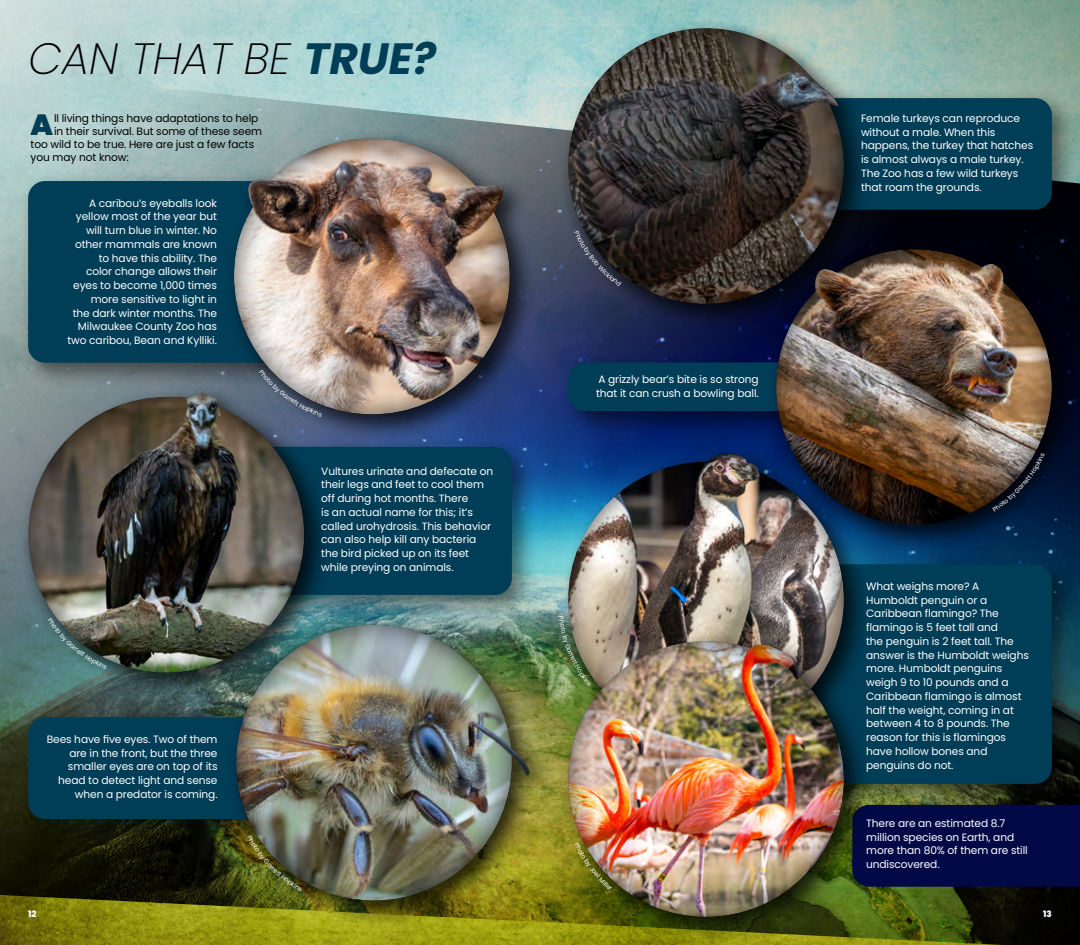
<style>
.page{position:relative;width:1080px;height:945px;background:#fff}
.page>*{position:absolute;margin:0;border:0;box-sizing:border-box;transform-origin:0 0}
.t1{font:italic 200 43.75px "Poppins";color:#000}
.t2{font:900 29.12px "Poppins";color:#003d57}
.t3{font:10.62px/13.8px "Poppins";letter-spacing:-.01em;color:#fff}
.t4{font:10.62px "Poppins";letter-spacing:-.01em;color:#000}
.t5{font:800 8.75px "Poppins";color:#fff}
.s1{font-weight:700;color:#003d57}
</style>
<div class="page">
<img style="left:0;top:0;width:1080px;height:71px">
<img style="left:0;top:71px;width:1080px;height:874px">
<div style="left:18px;top:171px;width:314px;height:219px;background:#000;opacity:.5"></div>
<div style="left:28px;top:181px;width:196px;height:182px;background:#003d57"></div>
<div style="left:225px;top:129px;width:312px;height:313px;background:#000;opacity:.75"></div>
<div style="left:224px;top:129px;width:297px;height:285px;background:#000;opacity:.75"></div>
<div style="left:202px;top:437px;width:337px;height:185px;background:#000;opacity:.5"></div>
<div style="left:331px;top:447px;width:181px;height:148px;background:#003d57"></div>
<div style="left:19px;top:384px;width:312px;height:316px;background:#000;opacity:.75"></div>
<div style="left:18px;top:383px;width:298px;height:290px;background:#000;opacity:.75"></div>
<div style="left:18px;top:707px;width:314px;height:139px;background:#000;opacity:.5"></div>
<div style="left:28px;top:717px;width:197px;height:102px;background:#003d57"></div>
<div style="left:227px;top:615px;width:329px;height:313px;background:#000;opacity:.75"></div>
<div style="left:225px;top:616px;width:316px;height:285px;background:#000;opacity:.75"></div>
<div style="left:805px;top:88px;width:274px;height:149px;background:#000;opacity:.5"></div>
<div style="left:871px;top:98px;width:181px;height:112px;background:#003d57"></div>
<div style="left:558px;top:352px;width:314px;height:87px;background:#000;opacity:.5"></div>
<div style="left:568px;top:362px;width:198px;height:49px;background:#003d57"></div>
<div style="left:768px;top:554px;width:311px;height:257px;background:#000;opacity:.5"></div>
<div style="left:871px;top:564px;width:181px;height:220px;background:#003d57"></div>
<div style="left:871px;top:805px;width:209px;height:82px;background:#030947"></div>
<div style="left:559px;top:18px;width:312px;height:313px;background:#000;opacity:.75"></div>
<div style="left:558px;top:19px;width:297px;height:285px;background:#000;opacity:.75"></div>
<div style="left:767px;top:239px;width:312px;height:314px;background:#000;opacity:.75"></div>
<div style="left:766px;top:240px;width:297px;height:285px;background:#000;opacity:.75"></div>
<div style="left:559px;top:444px;width:312px;height:320px;background:#000;opacity:.75"></div>
<div style="left:558px;top:444px;width:297px;height:294px;background:#000;opacity:.75"></div>
<div style="left:559px;top:631px;width:312px;height:313px;background:#000;opacity:.75"></div>
<div style="left:558px;top:632px;width:297px;height:285px;background:#000;opacity:.75"></div>
<svg style="left:259px;top:370px;width:63px;height:47px"></svg>
<svg style="left:48px;top:618px;width:59px;height:51px"></svg>
<svg style="left:247px;top:835px;width:55px;height:56px"></svg>
<svg style="left:559px;top:616px;width:32px;height:70px"></svg>
<svg style="left:992px;top:453px;width:53px;height:58px"></svg>
<svg style="left:575px;top:842px;width:38px;height:49px"></svg>
<svg style="left:574px;top:231px;width:48px;height:55px"></svg>
<h1 class="t1" style="left:28px;top:33px;width:409px">CAN THAT BE <span class="s1">TRUE?</span></h1>
<h2 class="t2" style="left:31px;top:108px;width:24px">A</h2>
<p class="t4" style="left:54px;top:112px;width:206px">ll living things have adaptations to help</p>
<p class="t4" style="left:54px;top:125px;width:210px">in their survival. But some of these seem</p>
<p class="t4" style="left:31px;top:138px;width:225px">too wild to be true. Here are just a few facts</p>
<p class="t4" style="left:31px;top:151px;width:100px">you may not know:</p>
<p class="t3" style="left:67px;top:196px;width:151px;text-align:right">A caribou’s eyeballs look yellow most of the year but will turn blue in winter. No other mammals are known to have this ability. The<br>color change allows their eyes to become 1,000 times more sensitive to light in<br>the dark winter months. The<br>Milwaukee County Zoo has two caribou, Bean and Kylliki.</p>
<p class="t3" style="left:321px;top:464px;width:173px">Vultures urinate and defecate on their legs and feet to cool them off during hot months. There<br>is an actual name for this; it’s called urohydrosis. This behavior can also help kill any bacteria the bird picked up on its feet while preying on animals.</p>
<p class="t3" style="left:47px;top:732px;width:172px;text-align:right">Bees have five eyes. Two of them are in the front, but the three smaller eyes are on top of its head to detect light and sense when a predator is coming.</p>
<p class="t3" style="left:596px;top:373px;width:164px">A grizzly bear’s bite is so strong that it can crush a bowling ball.</p>
<p class="t3" style="left:861px;top:111px;width:174px">Female turkeys can reproduce without a male. When this happens, the turkey that hatches is almost always a male turkey.<br>The Zoo has a few wild turkeys that roam the grounds.</p>
<p class="t3" style="left:866px;top:579px;width:164px">What weighs more? A<br>Humboldt penguin or a<br>Caribbean flamingo? The flamingo is 5 feet tall and<br>the penguin is 2 feet tall. The answer is the Humboldt weighs more. Humboldt penguins weigh 9 to 10 pounds and a<br>Caribbean flamingo is almost half the weight, coming in at between 4 to 8 pounds. The reason for this is flamingos have hollow bones and penguins do not.</p>
<p class="t3" style="left:866px;top:816px;width:163px">There are an estimated 8.7 million species on Earth, and more than 80% of them are still undiscovered.</p>
<p class="t5" style="left:28px;top:909px;width:10px">12</p>
<p class="t5" style="left:1043px;top:909px;width:10px">13</p>
</div>
